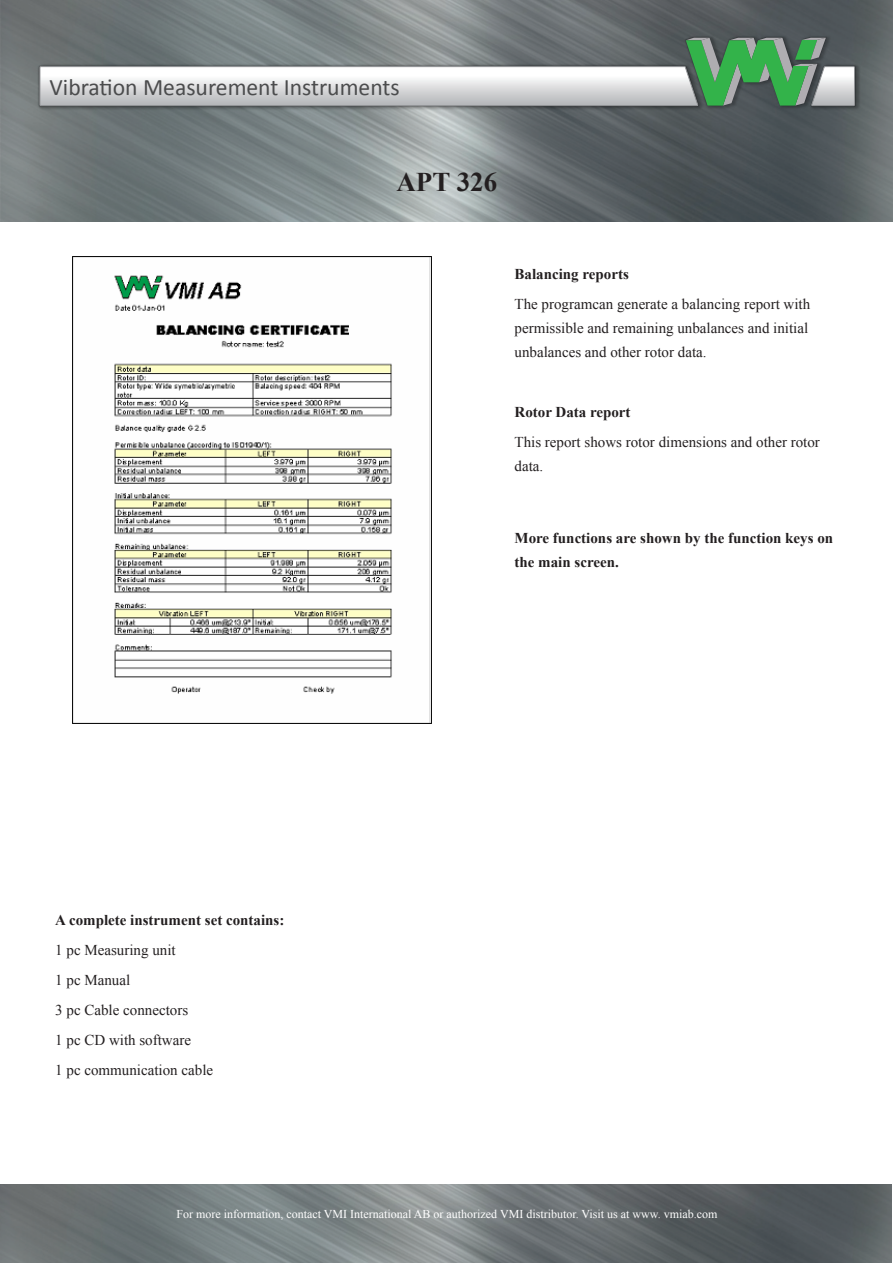
<style>
.page{position:relative;width:893px;height:1263px;background:#fff}
.page>*{position:absolute;margin:0;border:0;box-sizing:border-box;transform-origin:0 0}
.t1{font:700 27px "Times New Roman";color:#231f20}
.t2{font:23.7px "Calibri";color:#4b4c4d}
.t3{font:15px/24px "Times New Roman";color:#231f20}
.t4{font:700 15px/24px "Times New Roman";color:#231f20}
.t5{font:12px "Times New Roman";color:#fff}
</style>
<div class="page">
<img style="left:0;top:1184px;width:892px;height:79px">
<img style="left:0;top:0;width:893px;height:221px">
<img style="left:36px;top:35px;width:825px;height:90px">
<img style="left:37px;top:64px;width:663px;height:44px">
<img style="left:809px;top:64px;width:48px;height:44px">
<img style="left:685px;top:37px;width:142px;height:70px">
<svg style="left:39px;top:38px;width:816px;height:68px"></svg>
<img style="left:72px;top:256px;width:360px;height:468px">
<p class="t2" style="left:50px;top:72px;width:352px">Vibration Measurement Instruments</p>
<p class="t1" style="left:396px;top:162px;width:102px">APT 326</p>
<p class="t4" style="left:514px;top:262px;width:116px">Balancing reports</p>
<p class="t3" style="left:514px;top:292px;width:297px">The programcan generate a balancing report with permissible and remaining unbalances and initial unbalances and other rotor data.</p>
<p class="t4" style="left:514px;top:400px;width:118px">Rotor Data report</p>
<p class="t3" style="left:514px;top:430px;width:307px">This report shows rotor dimensions and other rotor data.</p>
<p class="t4" style="left:514px;top:526px;width:320px">More functions are shown by the function keys on the main screen.</p>
<p class="t4" style="left:55px;top:907px;width:231px">A complete instrument set contains:</p>
<p class="t3" style="left:55px;top:937px;width:122px">1 pc Measuring unit</p>
<p class="t3" style="left:55px;top:967px;width:76px">1 pc Manual</p>
<p class="t3" style="left:55px;top:997px;width:134px">3 pc Cable connectors</p>
<p class="t3" style="left:55px;top:1027px;width:137px">1 pc CD with software</p>
<p class="t3" style="left:55px;top:1057px;width:159px">1 pc communication cable</p>
<p class="t5" style="left:177px;top:1205px;width:542px">For more information, contact VMI International AB or authorized VMI distributor. Visit us at www. vmiab.com</p>
</div>
